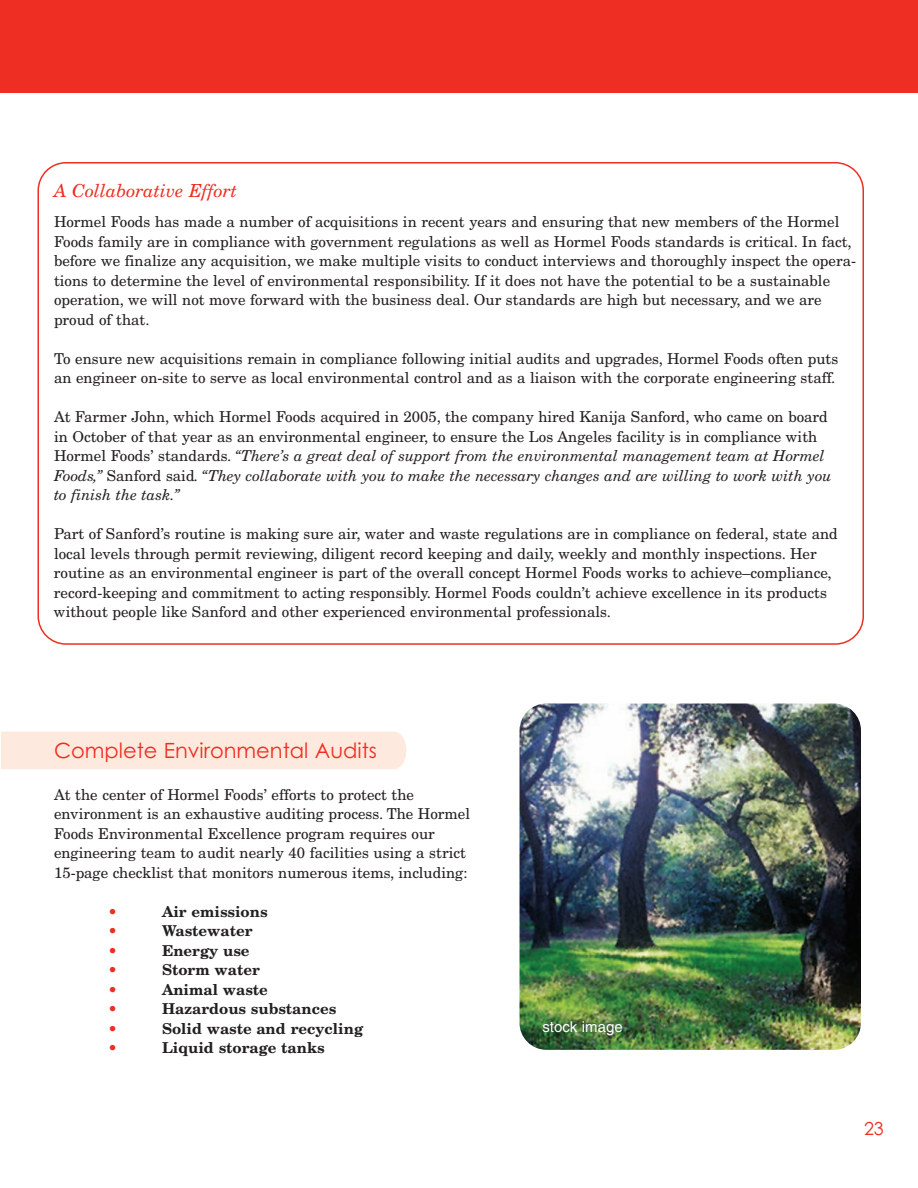
<style>
.page{position:relative;width:918px;height:1188px;background:#fff}
.page>*{position:absolute;margin:0;border:0;box-sizing:border-box;transform-origin:0 0}
.t1{font:21px "Century Gothic";color:#ee2e22}
.t2{font:italic 18px "New Century Schlbk";color:#ee2e22}
.t3{font:18px "Century Gothic";color:#ee2e22}
.t4{font:15px/19.5px "New Century Schlbk";color:#231f20}
.t5{font:700 15px "New Century Schlbk";color:#231f20}
.t6{font:15px "Helvetica";color:#fff}
.t7{font:700 15px "New Century Schlbk";color:#ee2e22}
.s1{font-style:italic}
</style>
<div class="page">
<div style="left:1px;top:732px;width:405px;height:37px;background:#fde9dd"></div>
<svg style="left:38px;top:162px;width:826px;height:483px"></svg>
<div style="left:0;top:0;width:918px;height:93px;background:#ee2e22"></div>
<img style="left:520px;top:704px;width:341px;height:346px">
<p class="t2" style="left:54px;top:184px;width:185px">A Collaborative Effort</p>
<p class="t4" style="left:54px;top:214px;width:804px">Hormel Foods has made a number of acquisitions in recent years and ensuring that new members of the Hormel Foods family are in compliance with government regulations as well as Hormel Foods standards is critical. In fact, before we finalize any acquisition, we make multiple visits to conduct interviews and thoroughly inspect the opera&shy;tions to determine the level of environmental responsibility. If it does not have the potential to be a sustainable operation, we will not move forward with the business deal. Our standards are high but necessary, and we are proud of that.</p>
<p class="t4" style="left:54px;top:350px;width:786px">To ensure new acquisitions remain in compliance following initial audits and upgrades, Hormel Foods often puts an engineer on-site to serve as local environmental control and as a liaison with the corporate engineering staff.</p>
<p class="t4" style="left:54px;top:409px;width:779px">At Farmer John, which Hormel Foods acquired in 2005, the company hired Kanija Sanford, who came on board in October of that year as an environmental engineer, to ensure the Los Angeles facility is in compliance with Hormel Foods’ standards. <span class="s1">“There’s a great deal of support from the environmental management team at Hormel Foods,”</span> Sanford said<span class="s1">. “They collaborate with you to make the necessary changes and are willing to work with you to finish the task.”</span></p>
<p class="t4" style="left:54px;top:526px;width:785px">Part of Sanford’s routine is making sure air, water and waste regulations are in compliance on federal, state and local levels through permit reviewing, diligent record keeping and daily, weekly and monthly inspections. Her routine as an environmental engineer is part of the overall concept Hormel Foods works to achieve–compliance, record-keeping and commitment to acting responsibly. Hormel Foods couldn’t achieve excellence in its products without people like Sanford and other experienced environmental professionals.</p>
<h1 class="t1" style="left:54px;top:738px;width:324px">Complete Environmental Audits</h1>
<p class="t4" style="left:54px;top:786px;width:418px">At the center of Hormel Foods’ efforts to protect the environment is an exhaustive auditing process. The Hormel Foods Environmental Excellence program requires our engineering team to audit nearly 40 facilities using a strict 15-page checklist that monitors numerous items, including:</p>
<p class="t7" style="left:108px;top:906px;width:11px">•</p>
<p class="t5" style="left:162px;top:906px;width:107px">Air emissions</p>
<p class="t7" style="left:108px;top:925px;width:11px">•</p>
<p class="t5" style="left:162px;top:925px;width:92px">Wastewater</p>
<p class="t7" style="left:108px;top:945px;width:11px">•</p>
<p class="t5" style="left:162px;top:945px;width:89px">Energy use</p>
<p class="t7" style="left:108px;top:964px;width:11px">•</p>
<p class="t5" style="left:162px;top:964px;width:99px">Storm water</p>
<p class="t7" style="left:108px;top:984px;width:11px">•</p>
<p class="t5" style="left:162px;top:984px;width:107px">Animal waste</p>
<p class="t7" style="left:108px;top:1003px;width:11px">•</p>
<p class="t5" style="left:162px;top:1003px;width:176px">Hazardous substances</p>
<p class="t7" style="left:108px;top:1023px;width:11px">•</p>
<p class="t5" style="left:162px;top:1023px;width:203px">Solid waste and recycling</p>
<p class="t7" style="left:108px;top:1042px;width:11px">•</p>
<p class="t5" style="left:162px;top:1042px;width:164px">Liquid storage tanks</p>
<p class="t6" style="left:542px;top:1022px;width:82px">stock image</p>
<p class="t3" style="left:864px;top:1118px;width:21px">23</p>
</div>
